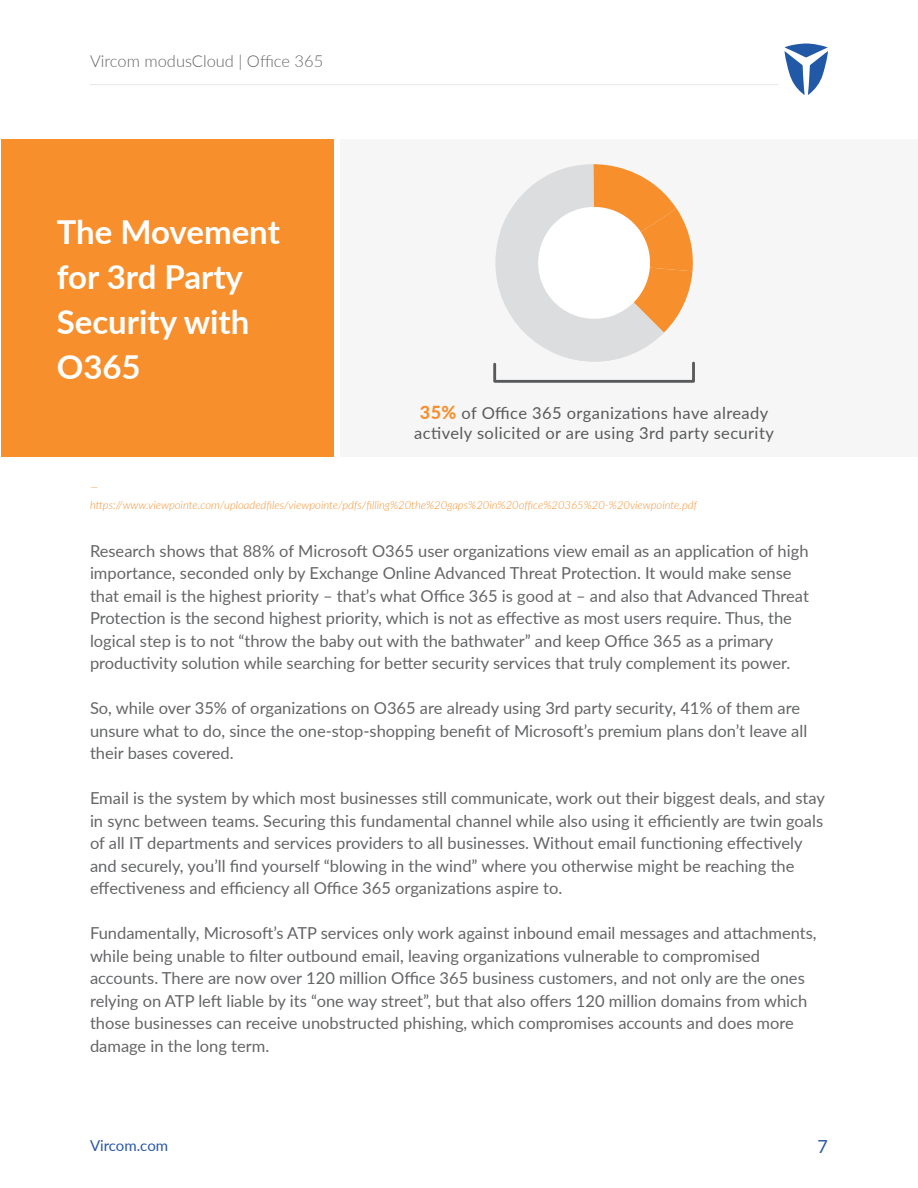
<style>
.page{position:relative;width:918px;height:1188px;background:#fff}
.page>*{position:absolute;margin:0;border:0;box-sizing:border-box;transform-origin:0 0}
.t1{font:700 33px/45px "Lato";color:#fff}
.t2{font:18px "Lato";color:#2856a7}
.t3{font:16.5px/22.5px "Lato";color:#646567}
.t4{font:16.5px/19.8px "Lato";letter-spacing:.025em;color:#58595b;text-align:center}
.t5{font:300 16.5px "Lato";color:#646567}
.t6{font:15px "Lato";color:#2856a7}
.t7{font:italic 300 11.25px "Lato";color:#f78f2d}
.s1{font-weight:800;font-size:18px;color:#f78f2d}
</style>
<div class="page">
<svg style="left:784px;top:43px;width:44px;height:52px"></svg>
<hr style="left:90px;top:84px;width:688px;height:1px;background:#e6e7e8">
<div style="left:1px;top:139px;width:333px;height:318px;background:#f78f2d"></div>
<div style="left:341px;top:139px;width:577px;height:318px;background:#f6f6f6"></div>
<svg style="left:493px;top:164px;width:202px;height:219px"></svg>
<div style="left:538px;top:207px;width:112px;height:112px;background:#fff;border-radius:50%"></div>
<p class="t5" style="left:90px;top:50px;width:235px">Vircom modusCloud | Office 365</p>
<h1 class="t1" style="left:57px;top:208px;width:225px">The Movement for 3rd Party<br>Security with<br>O365</h1>
<p class="t4" style="left:414px;top:403px;width:361px"><span class="s1">35%</span> of Office 365 organizations have already actively solicited or are using 3rd party security</p>
<p class="t7" style="left:90px;top:498px;width:609px">https://www.viewpointe.com/uploadedfiles/viewpointe/pdfs/filling%20the%20gaps%20in%20office%20365%20-%20viewpointe.pdf</p>
<p class="t3" style="left:90px;top:539px;width:720px">Research shows that 88% of Microsoft O365 user organizations view email as an application of high importance, seconded only by Exchange Online Advanced Threat Protection. It would make sense that email is the highest priority – that’s what Office 365 is good at – and also that Advanced Threat Protection is the second highest priority, which is not as effective as most users require. Thus, the logical step is to not “throw the baby out with the bathwater” and keep Office 365 as a primary productivity solution while searching for better security services that truly complement its power.</p>
<p class="t3" style="left:90px;top:696px;width:719px">So, while over 35% of organizations on O365 are already using 3rd party security, 41% of them are unsure what to do, since the one-stop-shopping benefit of Microsoft’s premium plans don’t leave all their bases covered.</p>
<p class="t3" style="left:90px;top:786px;width:736px">Email is the system by which most businesses still communicate, work out their biggest deals, and stay in sync between teams. Securing this fundamental channel while also using it efficiently are twin goals of all IT departments and services providers to all businesses. Without email functioning effectively and securely, you’ll find yourself “blowing in the wind” where you otherwise might be reaching the effectiveness and efficiency all Office 365 organizations aspire to.</p>
<p class="t3" style="left:90px;top:921px;width:728px">Fundamentally, Microsoft’s ATP services only work against inbound email messages and attachments, while being unable to filter outbound email, leaving organizations vulnerable to compromised accounts. There are now over 120 million Office 365 business customers, and not only are the ones relying on ATP left liable by its “one way street”, but that also offers 120 million domains from which those businesses can receive unobstructed phishing, which compromises accounts and does more damage in the long term.</p>
<p class="t6" style="left:90px;top:1134px;width:80px">Vircom.com</p>
<p class="t2" style="left:818px;top:1134px;width:12px">7</p>
</div>
